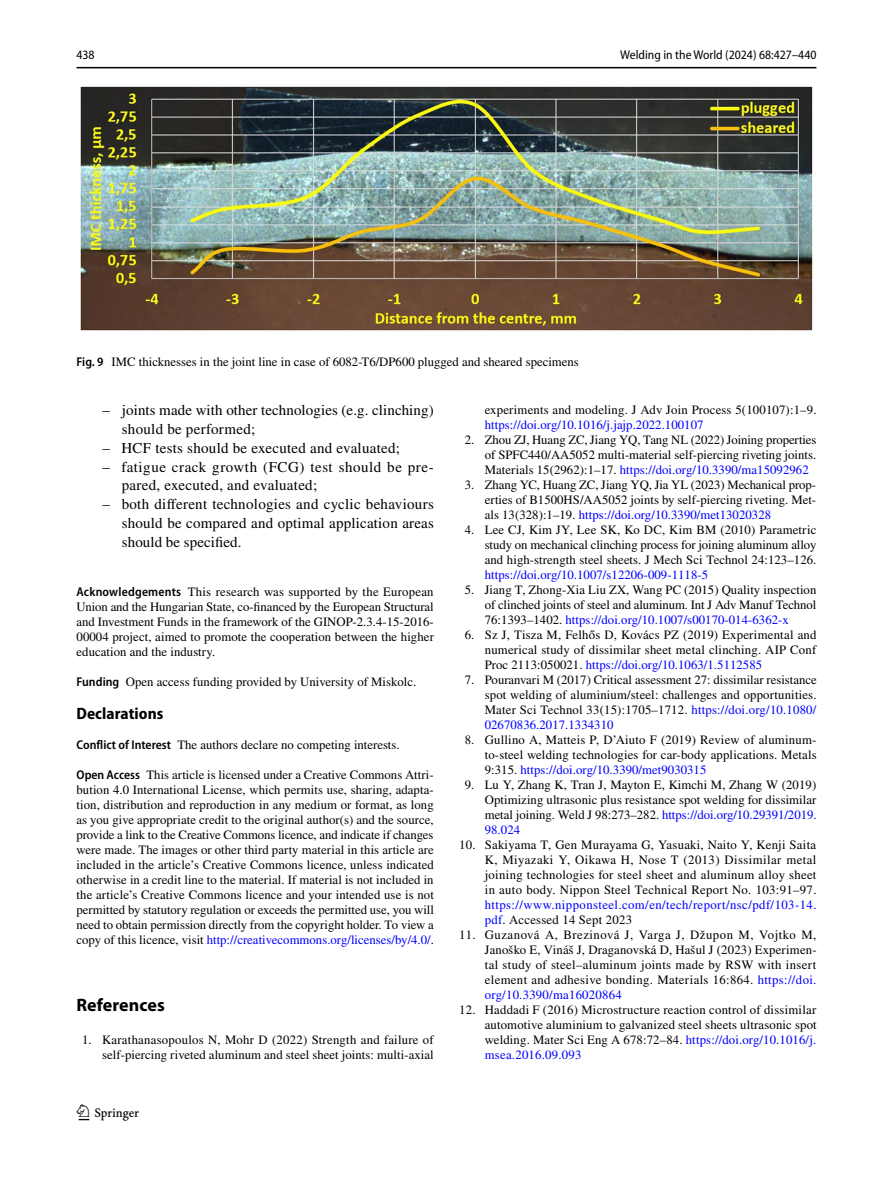
<style>
.page{position:relative;width:893px;height:1187px;background:#fff}
.page>*{position:absolute;margin:0;border:0;box-sizing:border-box;transform-origin:0 0}
.t1{font:22.5px "Springnew Regular 2";color:#000}
.t2{font:700 18px "Myriad Pro";letter-spacing:.005em;color:#000}
.t3{font:700 semi-condensed 16.5px "Myriad Pro";letter-spacing:.005em;color:#000}
.t4{font:15px/18.8px "STIX";letter-spacing:.015em;color:#000}
.t5{font:12.75px/15px "STIX";letter-spacing:.005em;color:#000;text-align:justify}
.t6{font:12.75px/15px "STIX";letter-spacing:.02em;color:#00f}
.t7{font:semi-condensed 12.75px "Myriad Pro";color:#000}
.s1{font-family:"Myriad Pro";font-weight:600;font-stretch:semi-condensed}
.s2{color:#00f}
.s3{color:#000}
</style>
<div class="page">
<hr style="left:77px;top:67px;width:739px;height:1px;background:#000">
<img style="left:81px;top:87px;width:731px;height:244px">
<p class="t7" style="left:77px;top:48px;width:20px">438</p>
<p class="t7" style="left:620px;top:48px;width:198px">Welding in the World (2024) 68:427–440</p>
<p class="t5" style="left:77px;top:355px;width:504px"><span class="s1">Fig. 9</span> IMC thicknesses in the joint line in case of 6082-T6/DP600 plugged and sheared specimens</p>
<p class="t4" style="left:122px;top:402px;width:313px;text-indent:-20px">– joints made with other technologies (e.g. clinching) should be performed;</p>
<p class="t4" style="left:102px;top:439px;width:299px">– HCF tests should be executed and evaluated;</p>
<p class="t4" style="left:122px;top:458px;width:313px;text-indent:-20px">– fatigue crack growth (FCG) test should be pre&shy;pared, executed, and evaluated;</p>
<p class="t4" style="left:122px;top:496px;width:314px;text-align:justify;text-indent:-20px">– both different technologies and cyclic behaviours should be compared and optimal application areas should be specified.</p>
<p class="t5" style="left:77px;top:584px;width:359px"><span class="s1">Acknowledgements</span> This research was supported by the European Union and the Hungarian State, co-financed by the European Structural and Investment Funds in the framework of the GINOP-2.3.4-15-2016- 00004 project, aimed to promote the cooperation between the higher education and the industry.</p>
<p class="t5" style="left:77px;top:674px;width:341px"><span class="s1">Funding</span> Open access funding provided by University of Miskolc.</p>
<p class="t3" style="left:77px;top:704px;width:88px">Declarations</p>
<p class="t5" style="left:77px;top:738px;width:325px"><span class="s1">Conflict of Interest</span> The authors declare no competing interests.</p>
<p class="t5" style="left:77px;top:768px;width:359px"><span class="s1">Open Access</span> This article is licensed under a Creative Commons Attri&shy;bution 4.0 International License, which permits use, sharing, adapta&shy;tion, distribution and reproduction in any medium or format, as long as you give appropriate credit to the original author(s) and the source, provide a link to the Creative Commons licence, and indicate if changes were made. The images or other third party material in this article are included in the article’s Creative Commons licence, unless indicated otherwise in a credit line to the material. If material is not included in the article’s Creative Commons licence and your intended use is not permitted by statutory regulation or exceeds the permitted use, you will need to obtain permission directly from the copyright holder. To view a copy of this licence, visit <span class="s2">http://creativecommons.org/licenses/by/4.0/</span>.</p>
<h2 class="t2" style="left:77px;top:992px;width:90px">References</h2>
<p class="t5" style="left:82px;top:1033px;width:353px;text-align:right">1. Karathanasopoulos N, Mohr D (2022) Strength and failure of self-piercing riveted aluminum and steel sheet joints: multi-axial</p>
<h1 class="t1" style="left:79px;top:1104px;width:62px">1 3</h1>
<p class="t5" style="left:485px;top:403px;width:333px">experiments and modeling. J Adv Join Process 5(100107):1–9.</p>
<p class="t6" style="left:485px;top:418px;width:220px">https://doi.org/10.1016/j.jajp.2022.100107</p>
<p class="t5" style="left:485px;top:433px;width:333px;text-indent:-20px">2. Zhou ZJ, Huang ZC, Jiang YQ, Tang NL (2022) Joining properties of SPFC440/AA5052 multi-material self-piercing riveting joints.<br>Materials 15(2962):1–17. <span class="s2">https://doi.org/10.3390/ma15092962</span></p>
<p class="t5" style="left:485px;top:478px;width:333px;text-indent:-20px">3. Zhang YC, Huang ZC, Jiang YQ, Jia YL (2023) Mechanical prop&shy;erties of B1500HS/AA5052 joints by self-piercing riveting. Met&shy;als 13(328):1–19. <span class="s2">https://doi.org/10.3390/met13020328</span></p>
<p class="t5" style="left:485px;top:523px;width:333px;text-indent:-20px">4. Lee CJ, Kim JY, Lee SK, Ko DC, Kim BM (2010) Parametric study on mechanical clinching process for joining aluminum alloy and high-strength steel sheets. J Mech Sci Technol 24:123–126.</p>
<p class="t6" style="left:485px;top:568px;width:225px">https://doi.org/10.1007/s12206-009-1118-5</p>
<p class="t5" style="left:485px;top:583px;width:333px;text-indent:-20px">5. Jiang T, Zhong-Xia Liu ZX, Wang PC (2015) Quality inspection of clinched joints of steel and aluminum. Int J Adv Manuf Technol 76:1393–1402. <span class="s2">https://doi.org/10.1007/s00170-014-6362-x</span></p>
<p class="t5" style="left:485px;top:628px;width:333px;text-indent:-20px">6. Sz J, Tisza M, Felhős D, Kovács PZ (2019) Experimental and numerical study of dissimilar sheet metal clinching. AIP Conf Proc 2113:050021. <span class="s2">https://doi.org/10.1063/1.5112585</span></p>
<p class="t5" style="left:485px;top:673px;width:333px;text-indent:-20px">7. Pouranvari M (2017) Critical assessment 27: dissimilar resistance spot welding of aluminium/steel: challenges and opportunities.<br>Mater Sci Technol 33(15):1705–1712. <span class="s2">https://doi.org/10.1080/ 02670836.2017.1334310</span></p>
<p class="t5" style="left:485px;top:733px;width:333px;text-indent:-20px">8. Gullino A, Matteis P, D’Aiuto F (2019) Review of aluminum&shy;to-steel welding technologies for car-body applications. Metals 9:315. <span class="s2">https://doi.org/10.3390/met9030315</span></p>
<p class="t5" style="left:485px;top:778px;width:333px;text-indent:-20px">9. Lu Y, Zhang K, Tran J, Mayton E, Kimchi M, Zhang W (2019)<br>Optimizing ultrasonic plus resistance spot welding for dissimilar metal joining. Weld J 98:273–282. <span class="s2">https://doi.org/10.29391/2019.<br>98.024</span></p>
<p class="t5" style="left:485px;top:838px;width:333px;text-indent:-26px">10. Sakiyama T, Gen Murayama G, Yasuaki, Naito Y, Kenji Saita K, Miyazaki Y, Oikawa H, Nose T (2013) Dissimilar metal joining technologies for steel sheet and aluminum alloy sheet in auto body. Nippon Steel Technical Report No. 103:91–97.</p>
<p class="t6" style="left:485px;top:898px;width:333px">https://www.nipponsteel.com/en/tech/report/nsc/pdf/103-14. pdf<span class="s3">. Accessed 14 Sept 2023</span></p>
<p class="t5" style="left:485px;top:928px;width:333px;text-indent:-26px">11. Guzanová A, Brezinová J, Varga J, Džupon M, Vojtko M, Janoško E, Vináš J, Draganovská D, Hašul J (2023) Experimen&shy;tal study of steel–aluminum joints made by RSW with insert element and adhesive bonding. Materials 16:864. <span class="s2">https://doi. org/10.3390/ma16020864</span></p>
<p class="t5" style="left:485px;top:1003px;width:333px;text-indent:-26px">12. Haddadi F (2016) Microstructure reaction control of dissimilar automotive aluminium to galvanized steel sheets ultrasonic spot welding. Mater Sci Eng A 678:72–84. <span class="s2">https://doi.org/10.1016/j. msea.2016.09.093</span></p>
</div>
